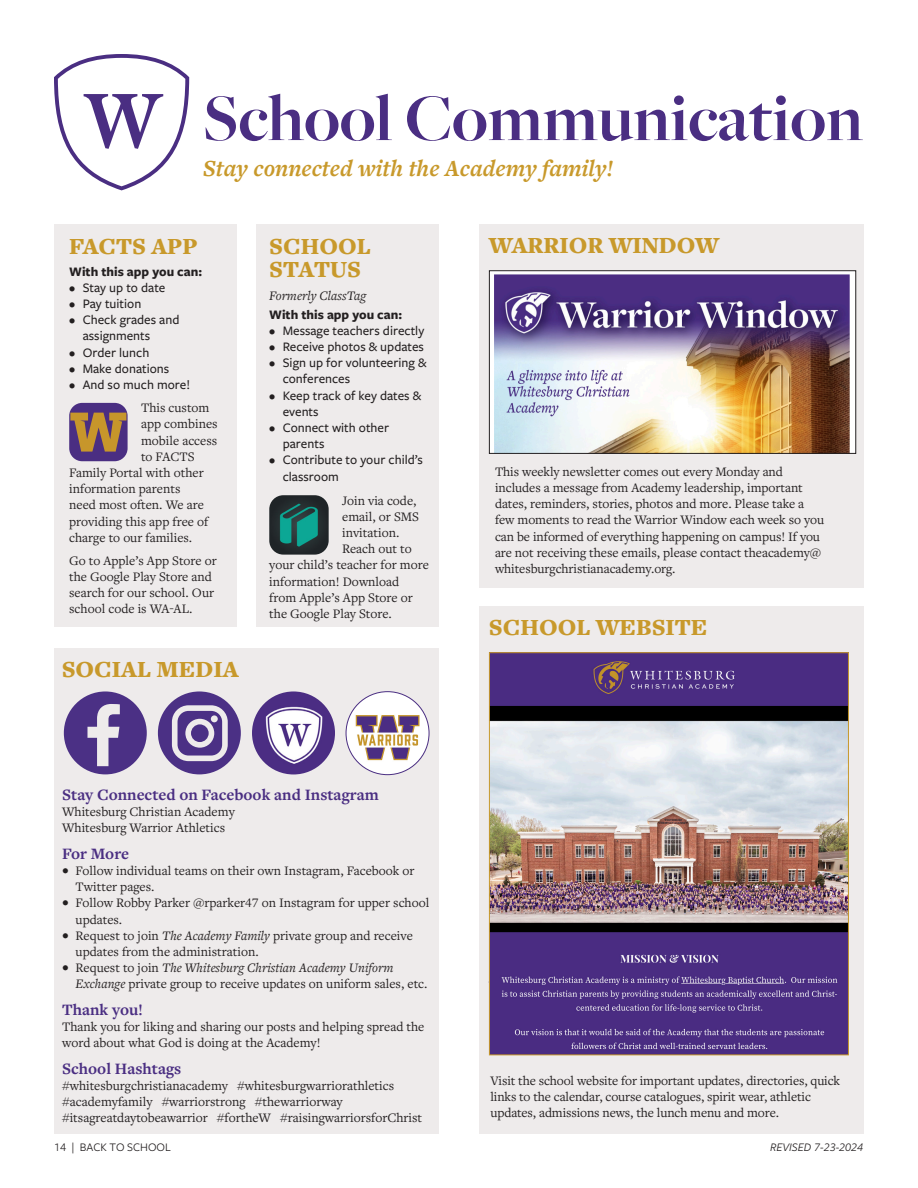
<style>
.page{position:relative;width:918px;height:1188px;background:#fff}
.page>*{position:absolute;margin:0;border:0;box-sizing:border-box;transform-origin:0 0}
.t1{font:700 69px "Freight Big Pro";color:#4a2e82}
.t2{font:900 24px/22.5px "Freight Text Pro";color:#c8992b}
.t3{font:italic 700 24px "Freight Text Pro";color:#c8992b}
.t4{font:700 16.5px "Freight Text Pro";color:#4a2e82}
.t5{font:13.5px/16.2px "Freight Text Pro";color:#231f20}
.t6{font:500 13.5px/16.2px "Freight Sans Pro";color:#231f20}
.t7{font:700 13.5px "Freight Sans Pro";color:#231f20}
.t8{font:italic 13.5px "Freight Text Pro";color:#231f20}
.t9{font:italic 12px "Freight Sans Pro";color:#231f20}
.t10{font:12px "Freight Sans Pro";color:#231f20}
.s1{font-style:italic}
</style>
<div class="page">
<div style="left:54px;top:224px;width:182px;height:402px;background:#eeebeb"></div>
<div style="left:256px;top:224px;width:183px;height:402px;background:#eeebeb"></div>
<div style="left:479px;top:224px;width:385px;height:364px;background:#eeebeb"></div>
<div style="left:479px;top:606px;width:385px;height:528px;background:#eeebeb"></div>
<div style="left:54px;top:648px;width:385px;height:486px;background:#eeebeb"></div>
<img style="left:491px;top:273px;width:363px;height:179px">
<div style="left:489px;top:271px;width:367px;height:183px;border:1px solid #231f20"></div>
<svg style="left:64px;top:691px;width:83px;height:83px"></svg>
<svg style="left:158px;top:691px;width:83px;height:83px"></svg>
<img style="left:346px;top:692px;width:83px;height:83px;border-radius:42px">
<img style="left:252px;top:691px;width:83px;height:83px;border-radius:42px">
<svg style="left:54px;top:54px;width:135px;height:136px"></svg>
<div style="left:69px;top:403px;width:59px;height:58px;background:#4a2e82;border-radius:13px"></div>
<svg style="left:70px;top:413px;width:56px;height:39px"></svg>
<img style="left:269px;top:495px;width:60px;height:60px">
<img style="left:491px;top:654px;width:356px;height:399px">
<div style="left:489px;top:652px;width:360px;height:403px;border:1px solid #c8992b"></div>
<h1 class="t1" style="left:203px;top:73px;width:661px">School Communication</h1>
<h2 class="t3" style="left:203px;top:152px;width:412px">Stay connected with the Academy family!</h2>
<h2 class="t2" style="left:69px;top:235px;width:130px">FACTS APP</h2>
<h2 class="t2" style="left:269px;top:235px;width:103px">SCHOOL<br>STATUS</h2>
<h2 class="t2" style="left:489px;top:234px;width:231px">WARRIOR WINDOW</h2>
<p class="t7" style="left:69px;top:262px;width:134px">With this app you can:</p>
<p class="t6" style="left:69px;top:279px;width:98px">• Stay up to date</p>
<p class="t6" style="left:69px;top:295px;width:74px">• Pay tuition</p>
<p class="t6" style="left:83px;top:311px;width:98px;text-indent:-14px">• Check grades and assignments</p>
<p class="t6" style="left:69px;top:344px;width:82px">• Order lunch</p>
<p class="t6" style="left:69px;top:360px;width:102px">• Make donations</p>
<p class="t6" style="left:69px;top:376px;width:122px">• And so much more!</p>
<p class="t8" style="left:269px;top:287px;width:98px">Formerly ClassTag</p>
<p class="t7" style="left:269px;top:305px;width:134px">With this app you can:</p>
<p class="t6" style="left:269px;top:322px;width:157px">• Message teachers directly</p>
<p class="t6" style="left:269px;top:338px;width:156px">• Receive photos &amp; updates</p>
<p class="t6" style="left:283px;top:354px;width:145px;text-indent:-14px">• Sign up for volunteering &amp; conferences</p>
<p class="t6" style="left:283px;top:387px;width:140px;text-indent:-14px">• Keep track of key dates &amp; events</p>
<p class="t6" style="left:283px;top:419px;width:108px;text-indent:-14px">• Connect with other parents</p>
<p class="t6" style="left:283px;top:451px;width:142px;text-indent:-14px">• Contribute to your child’s classroom</p>
<p class="t5" style="left:141px;top:399px;width:70px">This custom</p>
<p class="t5" style="left:141px;top:416px;width:78px">app combines</p>
<p class="t5" style="left:141px;top:432px;width:78px">mobile access</p>
<p class="t5" style="left:141px;top:448px;width:55px">to FACTS</p>
<p class="t5" style="left:69px;top:464px;width:136px">Family Portal with other</p>
<p class="t5" style="left:69px;top:480px;width:113px">information parents</p>
<p class="t5" style="left:69px;top:497px;width:136px">need most often. We are</p>
<p class="t5" style="left:69px;top:513px;width:141px">providing this app free of</p>
<p class="t5" style="left:69px;top:529px;width:125px">charge to our families.</p>
<p class="t5" style="left:69px;top:552px;width:149px">Go to Apple’s App Store or the Google Play Store and search for our school. Our school code is WA-AL.</p>
<p class="t5" style="left:495px;top:463px;width:331px">This weekly newsletter comes out every Monday and includes a message from Academy leadership, important dates, reminders, stories, photos and more. Please take a few moments to read the Warrior Window each week so you can be informed of everything happening on campus! If you are not receiving these emails, please contact theacademy@ whitesburgchristianacademy.org.</p>
<p class="t5" style="left:342px;top:492px;width:76px">Join via code,</p>
<p class="t5" style="left:342px;top:508px;width:78px">email, or SMS</p>
<p class="t5" style="left:342px;top:524px;width:59px">invitation.</p>
<p class="t5" style="left:342px;top:540px;width:71px">Reach out to</p>
<p class="t5" style="left:269px;top:557px;width:161px">your child’s teacher for more</p>
<p class="t5" style="left:269px;top:573px;width:132px">information! Download</p>
<p class="t5" style="left:269px;top:589px;width:145px">from Apple’s App Store or</p>
<p class="t5" style="left:269px;top:605px;width:124px">the Google Play Store.</p>
<h2 class="t2" style="left:489px;top:615px;width:220px">SCHOOL WEBSITE</h2>
<h2 class="t2" style="left:62px;top:658px;width:178px">SOCIAL MEDIA</h2>
<p class="t4" style="left:62px;top:783px;width:318px">Stay Connected on Facebook and Instagram</p>
<p class="t5" style="left:62px;top:803px;width:174px">Whitesburg Christian Academy<br>Whitesburg Warrior Athletics</p>
<p class="t4" style="left:62px;top:842px;width:68px">For More</p>
<p class="t5" style="left:76px;top:862px;width:340px;text-indent:-14px">• Follow individual teams on their own Instagram, Facebook or<br>Twitter pages.</p>
<p class="t5" style="left:76px;top:894px;width:355px;text-indent:-14px">• Follow Robby Parker @rparker47 on Instagram for upper school updates.</p>
<p class="t5" style="left:76px;top:927px;width:339px;text-indent:-14px">• Request to join <span class="s1">The Academy Family</span> private group and receive updates from the administration.</p>
<p class="t5" style="left:76px;top:959px;width:353px;text-indent:-14px">• Request to join <span class="s1">The Whitesburg Christian Academy Uniform<br>Exchange</span> private group to receive updates on uniform sales, etc.</p>
<p class="t4" style="left:62px;top:999px;width:83px">Thank you!</p>
<p class="t5" style="left:62px;top:1018px;width:364px">Thank you for liking and sharing our posts and helping spread the word about what God is doing at the Academy!</p>
<p class="t4" style="left:62px;top:1058px;width:121px">School Hashtags</p>
<p class="t5" style="left:62px;top:1077px;width:362px">#whitesburgchristianacademy #whitesburgwarriorathletics #academyfamily #warriorstrong #thewarriorway #itsagreatdaytobeawarrior #fortheW #raisingwarriorsforChrist</p>
<p class="t10" style="left:54px;top:1139px;width:118px">14 | BACK TO SCHOOL</p>
<p class="t5" style="left:490px;top:1072px;width:351px">Visit the school website for important updates, directories, quick links to the calendar, course catalogues, spirit wear, athletic updates, admissions news, the lunch menu and more.</p>
<p class="t9" style="left:770px;top:1139px;width:95px">REVISED 7-23-2024</p>
</div>
